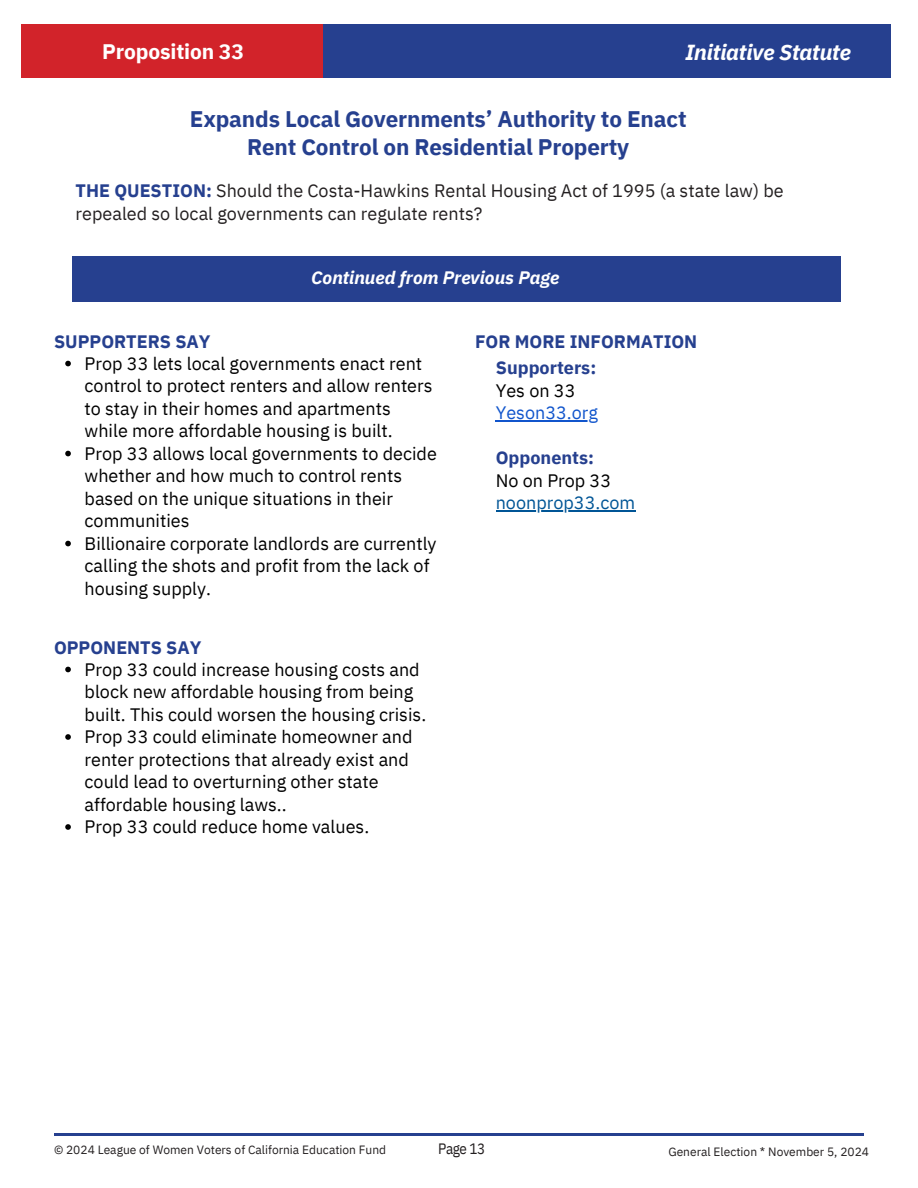
<style>
.page{position:relative;width:918px;height:1188px;background:#fff}
.page>*{position:absolute;margin:0;border:0;box-sizing:border-box;transform-origin:0 0}
.t1{font:700 22.5px/28.2px "IBM Plex Sans";letter-spacing:-.005em;color:#26408f;text-align:center}
.t2{font:italic 700 21.75px "IBM Plex Sans";letter-spacing:-.005em;color:#fff}
.t3{font:700 21px "IBM Plex Sans";letter-spacing:-.005em;color:#fff}
.t4{font:18px/22.5px "IBM Plex Sans";color:#000}
.t5{font:18px/22.5px "IBM Plex Sans";color:#231f20}
.t6{font:700 18px/22.5px "IBM Plex Sans";color:#26408f}
.t7{font:italic 700 18px "IBM Plex Sans";color:#fff}
.t8{font:18px "IBM Plex Sans";color:#005596}
.t9{font:18px "IBM Plex Sans";color:#15c}
.t10{font:15px "IBM Plex Sans Cond";letter-spacing:-.03em;color:#231f20}
.t11{font:12px "IBM Plex Sans";color:#231f20}
.s1{font-weight:700;color:#26408f}
.s2{font-weight:400;color:#000}
</style>
<div class="page">
<hr style="left:54px;top:1133px;width:810px;height:3px;background:#26408f">
<div style="left:323px;top:25px;width:568px;height:52px;background:#26408f"></div>
<div style="left:22px;top:25px;width:301px;height:52px;background:#d2232a"></div>
<svg style="left:65px;top:361px;width:6px;height:5px"></svg>
<svg style="left:65px;top:451px;width:6px;height:5px"></svg>
<svg style="left:65px;top:541px;width:6px;height:5px"></svg>
<svg style="left:65px;top:667px;width:6px;height:5px"></svg>
<svg style="left:65px;top:734px;width:6px;height:6px"></svg>
<svg style="left:65px;top:824px;width:6px;height:6px"></svg>
<hr style="left:496px;top:420px;width:102px;height:2px;background:#15c">
<hr style="left:496px;top:510px;width:139px;height:2px;background:#005596">
<div style="left:72px;top:256px;width:769px;height:45px;background:#26408f"></div>
<h4 class="t3" style="left:102px;top:37px;width:143px">Proposition 33</h4>
<h2 class="t2" style="left:685px;top:38px;width:167px">Initiative Statute</h2>
<p class="t1" style="left:190px;top:105px;width:498px">Expands Local Governments’ Authority to Enact<br>Rent Control on Residential Property</p>
<p class="t5" style="left:76px;top:179px;width:710px"><span class="s1">THE QUESTION:</span> Should the Costa-Hawkins Rental Housing Act of 1995 (a state law) be repealed so local governments can regulate rents?</p>
<h5 class="t7" style="left:311px;top:265px;width:250px">Continued from Previous Page</h5>
<h3 class="t6" style="left:54px;top:330px;width:158px">SUPPORTERS SAY</h3>
<h2 class="t4" style="left:85px;top:352px;width:349px">Prop 33 lets local governments enact rent control to protect renters and allow renters to stay in their homes and apartments while more affordable housing is built.</h2>
<p class="t4" style="left:85px;top:442px;width:354px">Prop 33 allows local governments to decide whether and how much to control rents based on the unique situations in their communities</p>
<p class="t4" style="left:85px;top:532px;width:353px">Billionaire corporate landlords are currently calling the shots and profit from the lack of housing supply.</p>
<p class="t6" style="left:54px;top:636px;width:149px">OPPONENTS SAY</p>
<h2 class="t4" style="left:85px;top:658px;width:343px">Prop 33 could increase housing costs and block new affordable housing from being built. This could worsen the housing crisis.</h2>
<h4 class="t4" style="left:85px;top:725px;width:329px">Prop 33 could eliminate homeowner and renter protections that already exist and could lead to overturning other state affordable housing laws..</h4>
<h4 class="t4" style="left:85px;top:815px;width:286px">Prop 33 could reduce home values.</h4>
<p class="t6" style="left:475px;top:330px;width:224px">FOR MORE INFORMATION</p>
<p class="t6" style="left:496px;top:356px;width:102px">Supporters:<br><span class="s2">Yes on 33</span></p>
<p class="t9" style="left:496px;top:401px;width:104px">Yeson33.org</p>
<p class="t6" style="left:496px;top:446px;width:117px">Opponents:<br><span class="s2">No on Prop 33</span></p>
<p class="t8" style="left:496px;top:491px;width:141px">noonprop33.com</p>
<h1 class="t11" style="left:54px;top:1141px;width:334px">© 2024 League of Women Voters of California Education Fund</h1>
<h1 class="t10" style="left:438px;top:1138px;width:48px">Page 13</h1>
<h1 class="t11" style="left:668px;top:1143px;width:202px">General Election * November 5, 2024</h1>
</div>
